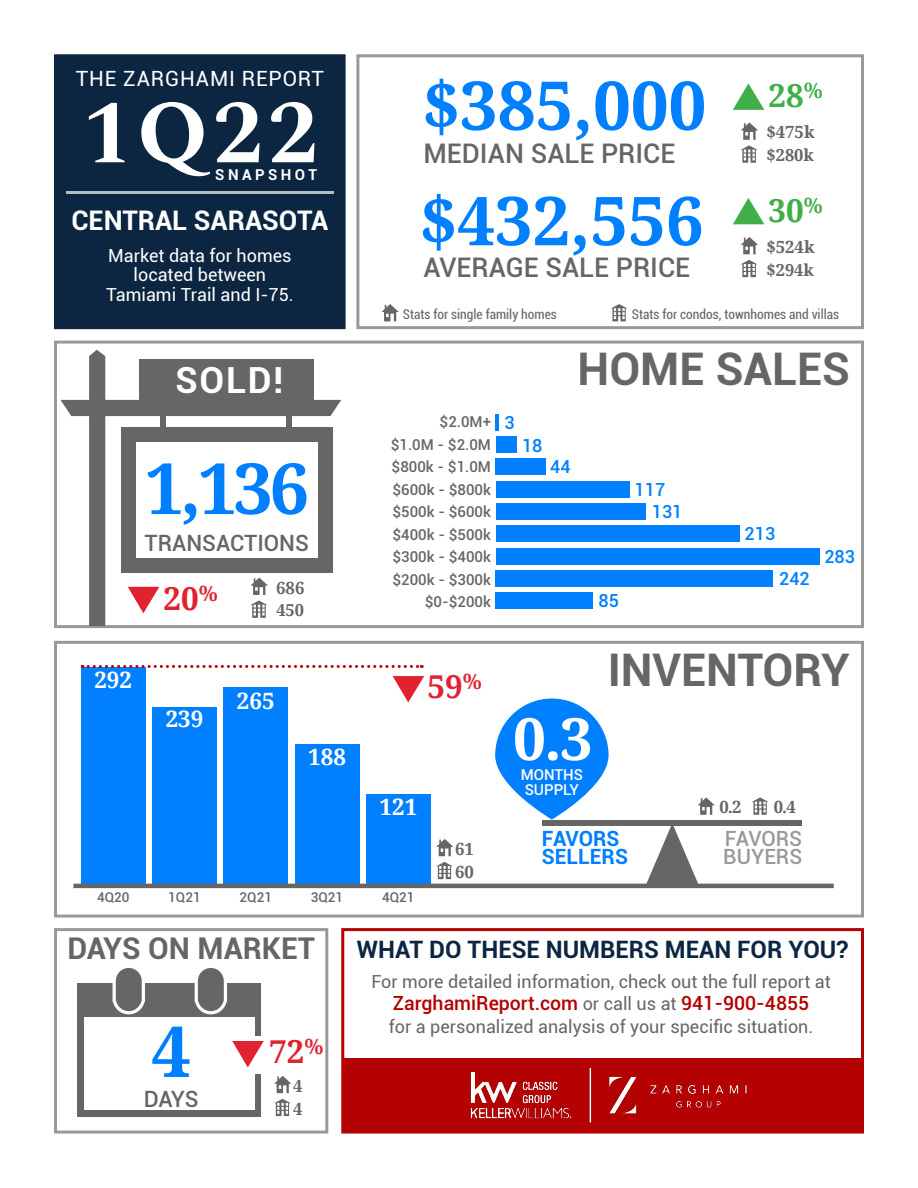
<style>
.page{position:relative;width:918px;height:1188px;background:#fff}
.page>*{position:absolute;margin:0;border:0;box-sizing:border-box;transform-origin:0 0}
.t1{font:700 90px "Spectral";color:#fff}
.t2{font:700 70.5px "Droid Serif";color:#007fff}
.t3{font:700 67.5px "Droid Serif";color:#007fff}
.t4{font:700 58.5px "Droid Serif";color:#fff}
.t5{font:700 45px "Roboto";color:#666}
.t6{font:700 36px "Roboto";color:#fff}
.t7{font:700 31.5px "Droid Serif";color:#e12230}
.t8{font:700 31.5px "Droid Serif";color:#40ae49}
.t9{font:700 30px "Roboto";color:#666}
.t10{font:500 27px "Roboto";color:#666}
.t11{font:700 27px "Roboto";color:#fff}
.t12{font:700 24px "Roboto";color:#0c2541}
.t13{font:500 22.5px "Roboto";color:#666}
.t14{font:700 22.5px "Droid Serif";color:#fff}
.t15{font:21px "Roboto";letter-spacing:.04em;color:#fff}
.t16{font:700 21px "Roboto";color:#007fff}
.t17{font:500 21px "Roboto";color:#999}
.t18{font:500 19.5px "Roboto";color:#b40101}
.t19{font:18px "Roboto";color:#666}
.t20{font:18px "Roboto";color:#fff}
.t21{font:500 18px "Roboto";color:#007fff}
.t22{font:700 16.8px "Droid Serif";color:#666}
.t23{font:700 16.5px "Droid Serif";color:#666}
.t24{font:500 15px "Roboto";color:#666}
.t25{font:500 15px "Roboto";color:#fff}
.t26{font:700 15px "Roboto";letter-spacing:.23em;color:#fff}
.t27{font:condensed 13.5px "Roboto";color:#666}
.t28{font:500 13.5px "Roboto";color:#666}
.s1{font-weight:400;font-size:18px;color:#666}
</style>
<div class="page">
<div style="left:54px;top:641px;width:810px;height:277px;border:3px solid #999"></div>
<div style="left:496px;top:570px;width:277px;height:17px;background:#007fff"></div>
<div style="left:496px;top:548px;width:324px;height:16px;background:#007fff"></div>
<div style="left:496px;top:525px;width:244px;height:17px;background:#007fff"></div>
<div style="left:496px;top:503px;width:150px;height:17px;background:#007fff"></div>
<div style="left:496px;top:481px;width:134px;height:16px;background:#007fff"></div>
<div style="left:496px;top:458px;width:50px;height:17px;background:#007fff"></div>
<div style="left:496px;top:436px;width:20px;height:17px;background:#007fff"></div>
<div style="left:496px;top:592px;width:97px;height:17px;background:#007fff"></div>
<hr style="left:496px;top:414px;width:3px;height:17px;background:#007fff">
<div style="left:152px;top:707px;width:65px;height:177px;background:#007fff"></div>
<div style="left:224px;top:688px;width:64px;height:196px;background:#007fff"></div>
<div style="left:295px;top:745px;width:64px;height:139px;background:#007fff"></div>
<div style="left:366px;top:794px;width:65px;height:90px;background:#007fff"></div>
<div style="left:81px;top:668px;width:65px;height:216px;background:#007fff"></div>
<svg style="left:82px;top:665px;width:340px;height:3px"></svg>
<div style="left:356px;top:54px;width:508px;height:275px;border:3px solid #999"></div>
<div style="left:54px;top:54px;width:292px;height:275px;background:#0c2541;border:3px solid #0c2541"></div>
<hr style="left:66px;top:191px;width:268px;height:3px;background:#fff">
<div style="left:54px;top:341px;width:810px;height:287px;border:3px solid #999"></div>
<hr style="left:73px;top:884px;width:761px;height:4px;background:#666">
<svg style="left:698px;top:797px;width:17px;height:18px"></svg>
<div style="left:543px;top:821px;width:259px;height:5px;background:#666"></div>
<svg style="left:645px;top:826px;width:54px;height:58px"></svg>
<div style="left:495px;top:699px;width:114px;height:121px;background:#007fff;border-radius:57px"></div>
<svg style="left:752px;top:797px;width:16px;height:18px"></svg>
<div style="left:54px;top:928px;width:274px;height:206px;border:3px solid #999"></div>
<div style="left:341px;top:928px;width:523px;height:206px;border:3px solid #b40101"></div>
<svg style="left:382px;top:304px;width:17px;height:17px"></svg>
<svg style="left:611px;top:304px;width:16px;height:17px"></svg>
<div style="left:78px;top:983px;width:183px;height:134px;background:#666"></div>
<div style="left:84px;top:1018px;width:171px;height:92px;background:#fff"></div>
<svg style="left:113px;top:968px;width:32px;height:46px"></svg>
<svg style="left:195px;top:968px;width:32px;height:46px"></svg>
<svg style="left:274px;top:1076px;width:17px;height:17px"></svg>
<svg style="left:274px;top:1099px;width:17px;height:17px"></svg>
<svg style="left:436px;top:839px;width:17px;height:17px"></svg>
<svg style="left:436px;top:862px;width:17px;height:17px"></svg>
<div style="left:343px;top:1058px;width:521px;height:73px;background:#b40101"></div>
<img style="left:470px;top:1067px;width:277px;height:56px">
<svg style="left:733px;top:198px;width:31px;height:26px"></svg>
<svg style="left:741px;top:237px;width:17px;height:17px"></svg>
<svg style="left:741px;top:260px;width:17px;height:17px"></svg>
<svg style="left:733px;top:83px;width:31px;height:27px"></svg>
<svg style="left:741px;top:123px;width:17px;height:40px"></svg>
<svg style="left:60px;top:350px;width:281px;height:276px"></svg>
<svg style="left:393px;top:676px;width:31px;height:27px"></svg>
<div style="left:232px;top:1036px;width:89px;height:37px;background:#fff"></div>
<svg style="left:232px;top:1041px;width:32px;height:26px"></svg>
<p class="t15" style="left:76px;top:64px;width:250px">THE ZARGHAMI REPORT</p>
<p class="t1" style="left:82px;top:67px;width:237px">1Q22</p>
<p class="t26" style="left:215px;top:164px;width:103px">SNAPSHOT</p>
<p class="t11" style="left:71px;top:201px;width:258px">CENTRAL SARASOTA</p>
<p class="t20" style="left:108px;top:243px;width:185px">Market data for homes</p>
<p class="t20" style="left:134px;top:262px;width:134px">located between</p>
<p class="t20" style="left:106px;top:282px;width:189px">Tamiami Trail and I-75.</p>
<p class="t6" style="left:175px;top:355px;width:109px">SOLD!</p>
<p class="t2" style="left:145px;top:448px;width:166px">1,136</p>
<p class="t13" style="left:145px;top:527px;width:166px">TRANSACTIONS</p>
<p class="t14" style="left:94px;top:667px;width:39px">292</p>
<p class="t7" style="left:163px;top:581px;width:56px">20<sup>%</sup></p>
<p class="t22" style="left:276px;top:578px;width:30px">686</p>
<p class="t23" style="left:276px;top:601px;width:29px">450</p>
<p class="t14" style="left:166px;top:706px;width:39px">239</p>
<p class="t14" style="left:237px;top:688px;width:39px">265</p>
<p class="t14" style="left:308px;top:745px;width:39px">188</p>
<p class="t3" style="left:422px;top:67px;width:285px">$385,000</p>
<p class="t10" style="left:423px;top:134px;width:254px">MEDIAN SALE PRICE</p>
<p class="t3" style="left:420px;top:182px;width:285px">$432,556</p>
<p class="t10" style="left:423px;top:248px;width:268px">AVERAGE SALE PRICE</p>
<p class="t8" style="left:769px;top:78px;width:56px">28<sup>%</sup></p>
<p class="t22" style="left:766px;top:123px;width:50px">$475k</p>
<p class="t23" style="left:767px;top:146px;width:49px">$280k</p>
<p class="t8" style="left:769px;top:192px;width:56px">30<sup>%</sup></p>
<p class="t22" style="left:766px;top:237px;width:50px">$524k</p>
<p class="t23" style="left:767px;top:260px;width:49px">$294k</p>
<p class="t27" style="left:403px;top:305px;width:156px">Stats for single family homes</p>
<p class="t27" style="left:632px;top:305px;width:209px">Stats for condos, townhomes and villas</p>
<p class="t5" style="left:578px;top:338px;width:274px">HOME SALES</p>
<p class="t24" style="left:440px;top:411px;width:53px">$2.0M+</p>
<p class="t24" style="left:391px;top:434px;width:102px">$1.0M - $2.0M</p>
<p class="t24" style="left:392px;top:456px;width:101px">$800k - $1.0M</p>
<p class="t24" style="left:392px;top:479px;width:100px">$600k - $800k</p>
<p class="t24" style="left:392px;top:501px;width:100px">$500k - $600k</p>
<p class="t24" style="left:392px;top:524px;width:100px">$400k - $500k</p>
<p class="t24" style="left:392px;top:546px;width:100px">$300k - $400k</p>
<p class="t24" style="left:392px;top:569px;width:100px">$200k - $300k</p>
<p class="t24" style="left:425px;top:591px;width:68px">$0-$200k</p>
<p class="t21" style="left:599px;top:588px;width:22px">85</p>
<p class="t21" style="left:505px;top:410px;width:12px">3</p>
<p class="t21" style="left:522px;top:433px;width:22px">18</p>
<p class="t21" style="left:550px;top:454px;width:22px">44</p>
<p class="t21" style="left:635px;top:477px;width:32px">117</p>
<p class="t21" style="left:652px;top:499px;width:32px">131</p>
<p class="t21" style="left:745px;top:521px;width:32px">213</p>
<p class="t21" style="left:779px;top:566px;width:32px">242</p>
<p class="t21" style="left:824px;top:544px;width:32px">283</p>
<p class="t7" style="left:428px;top:669px;width:56px">59<sup>%</sup></p>
<p class="t14" style="left:380px;top:794px;width:39px">121</p>
<p class="t22" style="left:455px;top:839px;width:20px">61</p>
<p class="t22" style="left:455px;top:862px;width:20px">60</p>
<p class="t4" style="left:513px;top:706px;width:81px">0.3</p>
<p class="t25" style="left:521px;top:764px;width:64px">MONTHS</p>
<p class="t25" style="left:525px;top:779px;width:56px">SUPPLY</p>
<p class="t5" style="left:608px;top:639px;width:244px">INVENTORY</p>
<p class="t22" style="left:719px;top:798px;width:24px">0.2</p>
<p class="t22" style="left:774px;top:798px;width:24px">0.4</p>
<p class="t16" style="left:542px;top:823px;width:79px">FAVORS</p>
<p class="t16" style="left:542px;top:841px;width:88px">SELLERS</p>
<p class="t17" style="left:725px;top:823px;width:79px">FAVORS</p>
<p class="t17" style="left:723px;top:841px;width:80px">BUYERS</p>
<p class="t28" style="left:97px;top:888px;width:34px">4Q20</p>
<p class="t28" style="left:311px;top:888px;width:34px">3Q21</p>
<p class="t28" style="left:382px;top:888px;width:34px">4Q21</p>
<p class="t28" style="left:168px;top:888px;width:34px">1Q21</p>
<p class="t28" style="left:240px;top:888px;width:34px">2Q21</p>
<p class="t9" style="left:67px;top:927px;width:249px">DAYS ON MARKET</p>
<p class="t12" style="left:357px;top:932px;width:493px">WHAT DO THESE NUMBERS MEAN FOR YOU?</p>
<p class="t2" style="left:151px;top:1011px;width:41px">4</p>
<p class="t13" style="left:144px;top:1083px;width:56px">DAYS</p>
<p class="t7" style="left:269px;top:1034px;width:56px">72<sup>%</sup></p>
<p class="t22" style="left:293px;top:1076px;width:11px">4</p>
<p class="t22" style="left:293px;top:1099px;width:11px">4</p>
<p class="t19" style="left:371px;top:969px;width:461px">For more detailed information, check out the full report at</p>
<p class="t18" style="left:393px;top:990px;width:418px">ZarghamiReport.com <span class="s1">or call us at</span> 941-900-4855</p>
<p class="t19" style="left:389px;top:1014px;width:426px">for a personalized analysis of your specific situation.</p>
</div>
